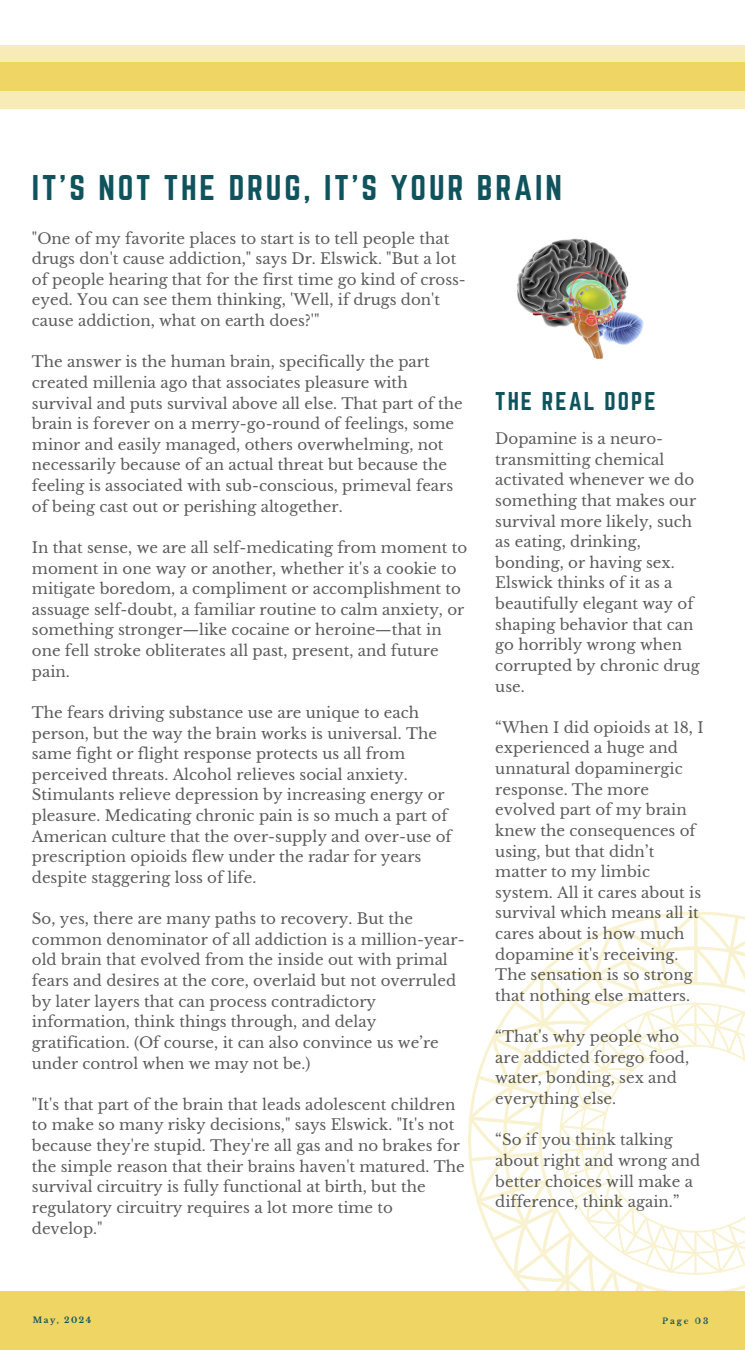
<style>
.page{position:relative;width:745px;height:1350px;background:#fff}
.page>*{position:absolute;margin:0;border:0;box-sizing:border-box;transform-origin:0 0}
.t1{font:31.25px "Norwester";letter-spacing:.09em;color:#0f535d}
.t2{font:22.5px "Norwester";letter-spacing:.09em;color:#0f535d}
.t3{font:15px/20.6px "Libre Baskerville";color:#000}
.t4{font:700 8.25px "Libre Baskerville";letter-spacing:.18em;color:#0f535d}
</style>
<div class="page">
<div style="left:0;top:1291px;width:744px;height:59px;background:#eed564"></div>
<div style="left:0;top:46px;width:744px;height:62px;background:#f7ebb7"></div>
<div style="left:0;top:63px;width:744px;height:28px;background:#eed564"></div>
<svg style="left:468px;top:911px;width:276px;height:380px"></svg>
<img style="left:517px;top:238px;width:127px;height:121px">
<h1 class="t1" style="left:32px;top:172px;width:531px">IT’S NOT THE DRUG, IT’S YOUR BRAIN</h1>
<p class="t3" style="left:32px;top:228px;width:435px">"One of my favorite places to start is to tell people that drugs don't cause addiction," says Dr. Elswick. "But a lot of people hearing that for the first time go kind of cross&shy;eyed. You can see them thinking, 'Well, if drugs don't cause addiction, what on earth does?'"</p>
<p class="t3" style="left:32px;top:352px;width:432px">The answer is the human brain, specifically the part created millenia ago that associates pleasure with survival and puts survival above all else. That part of the brain is forever on a merry-go-round of feelings, some minor and easily managed, others overwhelming, not necessarily because of an actual threat but because the feeling is associated with sub-conscious, primeval fears of being cast out or perishing altogether.</p>
<p class="t3" style="left:32px;top:537px;width:437px">In that sense, we are all self-medicating from moment to moment in one way or another, whether it's a cookie to mitigate boredom, a compliment or accomplishment to assuage self-doubt, a familiar routine to calm anxiety, or something stronger—like cocaine or heroine—that in one fell stroke obliterates all past, present, and future pain.</p>
<p class="t3" style="left:32px;top:702px;width:421px">The fears driving substance use are unique to each person, but the way the brain works is universal. The same fight or flight response protects us all from perceived threats. Alcohol relieves social anxiety.<br>Stimulants relieve depression by increasing energy or pleasure. Medicating chronic pain is so much a part of American culture that the over-supply and over-use of prescription opioids flew under the radar for years despite staggering loss of life.</p>
<p class="t3" style="left:32px;top:909px;width:434px">So, yes, there are many paths to recovery. But the common denominator of all addiction is a million-year&shy;old brain that evolved from the inside out with primal fears and desires at the core, overlaid but not overruled by later layers that can process contradictory information, think things through, and delay gratification. (Of course, it can also convince us we’re under control when we may not be.)</p>
<p class="t3" style="left:32px;top:1094px;width:434px">"It's that part of the brain that leads adolescent children to make so many risky decisions," says Elswick. "It's not because they're stupid. They're all gas and no brakes for the simple reason that their brains haven't matured. The survival circuitry is fully functional at birth, but the regulatory circuitry requires a lot more time to develop."</p>
<h2 class="t2" style="left:495px;top:391px;width:162px">THE REAL DOPE</h2>
<p class="t3" style="left:495px;top:428px;width:206px">Dopamine is a neuro&shy;transmitting chemical activated whenever we do something that makes our survival more likely, such as eating, drinking, bonding, or having sex.<br>Elswick thinks of it as a beautifully elegant way of shaping behavior that can go horribly wrong when corrupted by chronic drug use.</p>
<p class="t3" style="left:495px;top:717px;width:210px">“When I did opioids at 18, I experienced a huge and unnatural dopaminergic response. The more evolved part of my brain knew the consequences of using, but that didn’t matter to my limbic system. All it cares about is survival which means all it cares about is how much dopamine it's receiving.<br>The sensation is so strong that nothing else matters.</p>
<p class="t3" style="left:495px;top:1027px;width:195px">“That's why people who are addicted forego food, water, bonding, sex and everything else.</p>
<p class="t3" style="left:495px;top:1130px;width:206px">“So if you think talking about right and wrong and better choices will make a difference, think again.”</p>
<p class="t4" style="left:33px;top:1315px;width:60px">May, 2024</p>
<p class="t4" style="left:662px;top:1316px;width:48px">Page 03</p>
</div>
